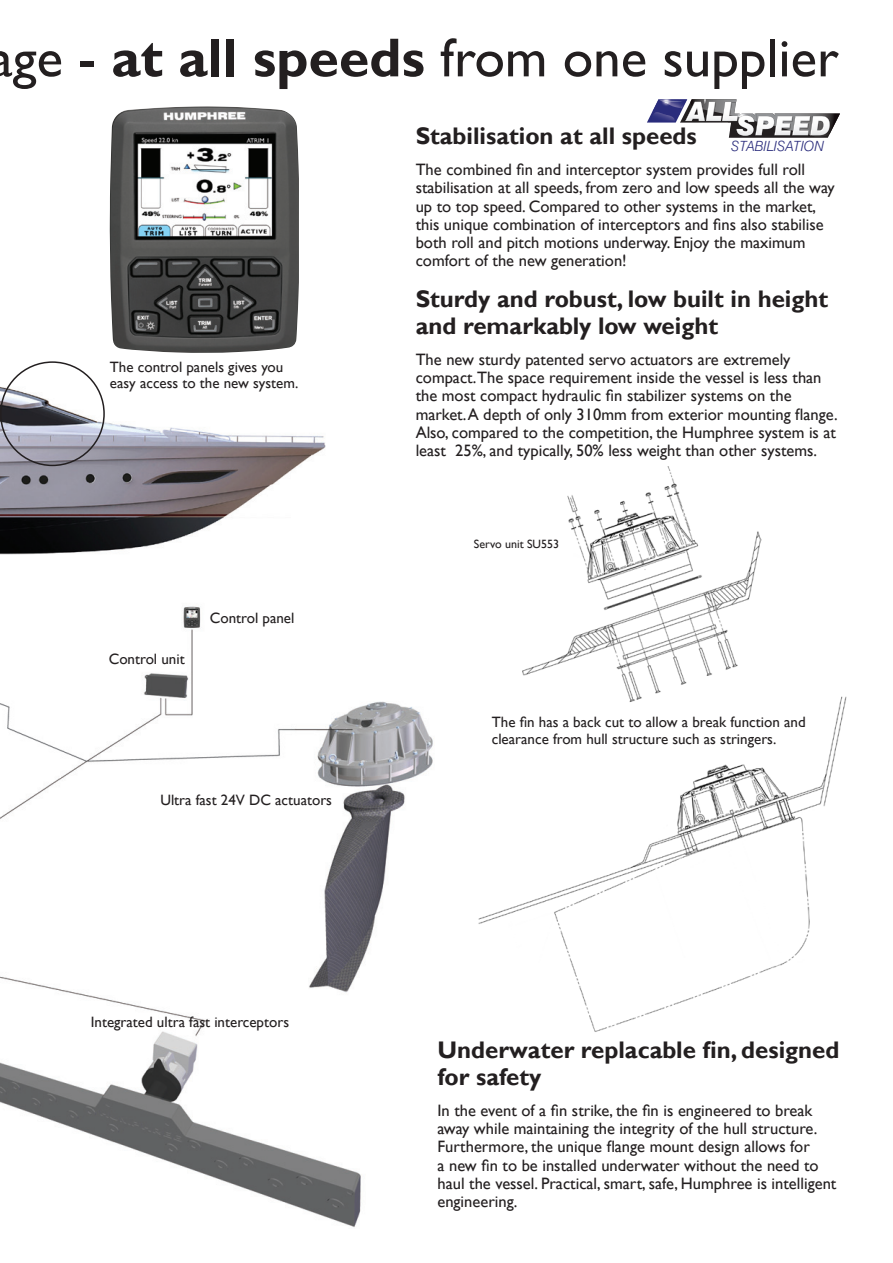
<style>
.page{position:relative;width:893px;height:1263px;background:#fff}
.page>*{position:absolute;margin:0;border:0;box-sizing:border-box;transform-origin:0 0}
.t1{font:55.2px "Gill Sans";color:#231f20}
.t2{font:700 24px/26.4px "Gill Sans";color:#231f20}
.t3{font:16.5px/18.1px "Gill Sans";color:#231f20}
.t4{font:15px/16.5px "Gill Sans";color:#231f20}
.t5{font:italic 300 14.1px "Swiss 721 BT";color:#2a2c7c}
.t6{font:12px "Gill Sans";color:#231f20}
.s1{font-weight:700}
</style>
<div class="page">
<img style="left:0;top:606px;width:433px;height:622px">
<img style="left:0;top:237px;width:326px;height:318px">
<img style="left:478px;top:696px;width:369px;height:336px">
<img style="left:522px;top:466px;width:239px;height:237px">
<img style="left:110px;top:106px;width:189px;height:247px">
<div style="left:0;top:361px;width:105px;height:105px;border:2px solid #231f20;border-radius:50%"></div>
<svg style="left:647px;top:99px;width:193px;height:39px"></svg>
<img style="left:653px;top:112px;width:14px;height:3px">
<h1 class="t1" style="left:-11px;top:26px;width:851px">age - <span class="s1">at all speeds</span> from one supplier</h1>
<p class="t4" style="left:110px;top:359px;width:190px">The control panels gives you easy access to the new system.</p>
<p class="t4" style="left:109px;top:651px;width:77px">Control unit</p>
<p class="t4" style="left:210px;top:610px;width:86px">Control panel</p>
<p class="t4" style="left:160px;top:792px;width:173px">Ultra fast 24V DC actuators</p>
<p class="t2" style="left:416px;top:123px;width:283px">Stabilisation at all speeds</p>
<p class="t3" style="left:416px;top:161px;width:421px">The combined fin and interceptor system provides full roll stabilisation at all speeds, from zero and low speeds all the way up to top speed. Compared to other systems in the market, this unique combination of interceptors and fins also stabilise both roll and pitch motions underway. Enjoy the maximum comfort of the new generation!</p>
<p class="t2" style="left:416px;top:287px;width:414px">Sturdy and robust, low built in height and remarkably low weight</p>
<p class="t3" style="left:416px;top:351px;width:424px">The new sturdy patented servo actuators are extremely compact.The space requirement inside the vessel is less than the most compact hydraulic fin stabilizer systems on the market. A depth of only 310mm from exterior mounting flange.<br>Also, compared to the competition, the Humphree system is at least 25%, and typically, 50% less weight than other systems.</p>
<p class="t5" style="left:731px;top:137px;width:95px">STABILISATION</p>
<p class="t6" style="left:474px;top:537px;width:87px">Servo unit SU553</p>
<p class="t4" style="left:492px;top:714px;width:315px">The fin has a back cut to allow a break function and clearance from hull structure such as stringers.</p>
<p class="t4" style="left:91px;top:1014px;width:200px">Integrated ultra fast interceptors</p>
<p class="t2" style="left:437px;top:1038px;width:404px">Underwater replacable fin, designed for safety</p>
<p class="t3" style="left:437px;top:1102px;width:400px">In the event of a fin strike, the fin is engineered to break away while maintaining the integrity of the hull structure.<br>Furthermore, the unique flange mount design allows for<br>a new fin to be installed underwater without the need to haul the vessel. Practical, smart, safe, Humphree is intelligent engineering.</p>
</div>
